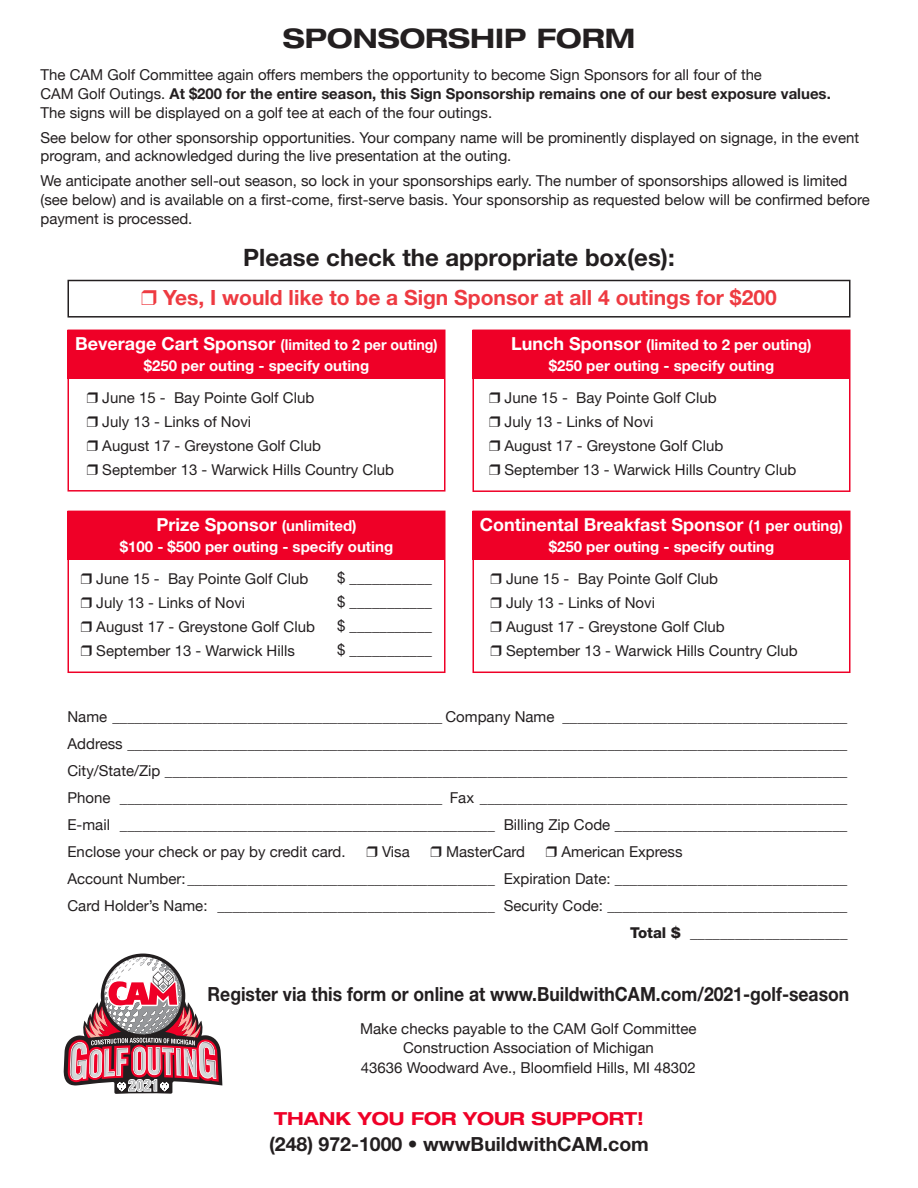
<style>
.page{position:relative;width:918px;height:1188px;background:#fff}
.page>*{position:absolute;margin:0;border:0;box-sizing:border-box;transform-origin:0 0}
.t1{font:700 expanded 27px "Helvetica Neue";color:#231f20}
.t2{font:700 24px "Helvetica Neue";color:#231f20}
.t3{font:700 21px "Helvetica Neue";color:#ee3a41}
.t4{font:700 19.5px "Helvetica Neue";color:#231f20;scale:.9 1}
.t5{font:700 19.5px "Helvetica Neue";color:#231f20}
.t6{font:700 18px "Helvetica Neue";color:#fff}
.t7{font:700 expanded 18px "Helvetica Neue";color:#ef0027}
.t8{font:900 condensed 16.35px "Helvetica Neue";color:#d5d6d8;scale:.9 1}
.t9{font:15px/18.8px "Helvetica Neue";color:#231f20}
.t10{font:15px "Helvetica Neue";color:#231f20}
.t11{font:700 15px "Helvetica Neue";color:#fff}
.t12{font:700 15px "Helvetica Neue";color:#fff;scale:.95 1}
.s1{font-weight:700}
.s2{font-size:18px}
.s3{font-size:15px}
.s4{font-weight:800}
</style>
<div class="page">
<div style="left:68px;top:280px;width:782px;height:38px;background:#fff;border:2px solid #231f20"></div>
<div style="left:68px;top:511px;width:378px;height:49px;background:#ef0027"></div>
<div style="left:68px;top:511px;width:378px;height:162px;border:2px solid #ef0027"></div>
<div style="left:68px;top:330px;width:378px;height:49px;background:#ef0027"></div>
<div style="left:68px;top:330px;width:378px;height:162px;border:2px solid #ef0027"></div>
<div style="left:472px;top:511px;width:378px;height:49px;background:#ef0027"></div>
<div style="left:472px;top:511px;width:378px;height:162px;border:2px solid #ef0027"></div>
<div style="left:472px;top:330px;width:378px;height:49px;background:#ef0027"></div>
<div style="left:472px;top:330px;width:378px;height:162px;border:2px solid #ef0027"></div>
<svg style="left:64px;top:954px;width:158px;height:140px"></svg>
<p class="t1" style="left:283px;top:22px;width:354px">SPONSORSHIP FORM</p>
<p class="t9" style="left:40px;top:67px;width:792px">The CAM Golf Committee again offers members the opportunity to become Sign Sponsors for all four of the<br>CAM Golf Outings. <span class="s1">At $200 for the entire season, this Sign Sponsorship remains one of our best exposure values.<br></span>The signs will be displayed on a golf tee at each of the four outings.</p>
<p class="t9" style="left:40px;top:129px;width:820px">See below for other sponsorship opportunities. Your company name will be prominently displayed on signage, in the event program, and acknowledged during the live presentation at the outing.</p>
<p class="t9" style="left:40px;top:172px;width:831px">We anticipate another sell-out season, so lock in your sponsorships early. The number of sponsorships allowed is limited (see below) and is available on a first-come, first-serve basis. Your sponsorship as requested below will be confirmed before payment is processed.</p>
<p class="t2" style="left:243px;top:242px;width:433px">Please check the appropriate box(es):</p>
<p class="t3" style="left:163px;top:284px;width:615px">Yes, I would like to be a Sign Sponsor at all 4 outings for $200</p>
<p class="t12" style="left:75px;top:336px;width:383px"><span class="s2">Beverage Cart Sponsor</span> (limited to 2 per outing)</p>
<p class="t11" style="left:144px;top:357px;width:227px">$250 per outing - specify outing</p>
<p class="t10" style="left:102px;top:389px;width:213px">June 15 - Bay Pointe Golf Club</p>
<p class="t10" style="left:102px;top:413px;width:150px">July 13 - Links of Novi</p>
<p class="t10" style="left:102px;top:437px;width:220px">August 17 - Greystone Golf Club</p>
<p class="t10" style="left:102px;top:461px;width:293px">September 13 - Warwick Hills Country Club</p>
<p class="t6" style="left:156px;top:514px;width:202px">Prize Sponsor <span class="s3">(unlimited)</span></p>
<p class="t11" style="left:120px;top:538px;width:275px">$100 - $500 per outing - specify outing</p>
<p class="t10" style="left:96px;top:570px;width:213px">June 15 - Bay Pointe Golf Club</p>
<p class="t10" style="left:96px;top:594px;width:150px">July 13 - Links of Novi</p>
<p class="t10" style="left:96px;top:618px;width:220px">August 17 - Greystone Golf Club</p>
<p class="t10" style="left:96px;top:642px;width:200px">September 13 - Warwick Hills</p>
<p class="t10" style="left:337px;top:569px;width:97px">$ ___________</p>
<p class="t10" style="left:337px;top:593px;width:97px">$ ___________</p>
<p class="t10" style="left:337px;top:617px;width:97px">$ ___________</p>
<p class="t10" style="left:337px;top:641px;width:97px">$ ___________</p>
<p class="t11" style="left:511px;top:336px;width:302px"><span class="s2">Lunch Sponsor</span> (limited to 2 per outing)</p>
<p class="t11" style="left:549px;top:357px;width:227px">$250 per outing - specify outing</p>
<p class="t10" style="left:505px;top:389px;width:213px">June 15 - Bay Pointe Golf Club</p>
<p class="t10" style="left:505px;top:413px;width:150px">July 13 - Links of Novi</p>
<p class="t10" style="left:505px;top:437px;width:220px">August 17 - Greystone Golf Club</p>
<p class="t10" style="left:505px;top:461px;width:293px">September 13 - Warwick Hills Country Club</p>
<p class="t6" style="left:480px;top:514px;width:365px">Continental Breakfast Sponsor <span class="s3">(1 per outing)</span></p>
<p class="t11" style="left:549px;top:538px;width:227px">$250 per outing - specify outing</p>
<p class="t10" style="left:506px;top:570px;width:213px">June 15 - Bay Pointe Golf Club</p>
<p class="t10" style="left:506px;top:594px;width:150px">July 13 - Links of Novi</p>
<p class="t10" style="left:506px;top:618px;width:220px">August 17 - Greystone Golf Club</p>
<p class="t10" style="left:506px;top:642px;width:293px">September 13 - Warwick Hills Country Club</p>
<p class="t9" style="left:68px;top:708px;width:781px">Name ____________________________________________ Company Name ______________________________________</p>
<p class="t9" style="left:68px;top:735px;width:781px">Address ________________________________________________________________________________________________</p>
<p class="t9" style="left:68px;top:762px;width:781px">City/State/Zip ___________________________________________________________________________________________</p>
<p class="t9" style="left:68px;top:789px;width:781px">Phone ___________________________________________ Fax _________________________________________________</p>
<p class="t9" style="left:68px;top:816px;width:781px">E-mail __________________________________________________ Billing Zip Code _______________________________</p>
<p class="t9" style="left:68px;top:843px;width:280px">Enclose your check or pay by credit card.</p>
<p class="t9" style="left:382px;top:843px;width:29px">Visa</p>
<p class="t9" style="left:446px;top:843px;width:80px">MasterCard</p>
<p class="t9" style="left:561px;top:843px;width:123px">American Express</p>
<p class="t9" style="left:68px;top:870px;width:781px">Account Number: _________________________________________ Expiration Date: _______________________________</p>
<p class="t9" style="left:68px;top:897px;width:781px">Card Holder’s Name: _____________________________________ Security Code: ________________________________</p>
<p class="t9" style="left:630px;top:924px;width:219px"><span class="s4">Total $</span> _____________________</p>
<p class="t8" style="left:128px;top:1075px;width:36px">2021</p>
<p class="t4" style="left:208px;top:982px;width:714px">Register via this form or online at www.BuildwithCAM.com/2021-golf-season</p>
<p class="t9" style="left:360px;top:1020px;width:338px">Make checks payable to the CAM Golf Committee</p>
<p class="t9" style="left:403px;top:1039px;width:252px">Construction Association of Michigan</p>
<p class="t9" style="left:361px;top:1059px;width:337px">43636 Woodward Ave., Bloomfield Hills, MI 48302</p>
<p class="t7" style="left:274px;top:1107px;width:371px">THANK YOU FOR YOUR SUPPORT!</p>
<p class="t5" style="left:269px;top:1132px;width:381px">(248) 972-1000 • wwwBuildwithCAM.com</p>
</div>
